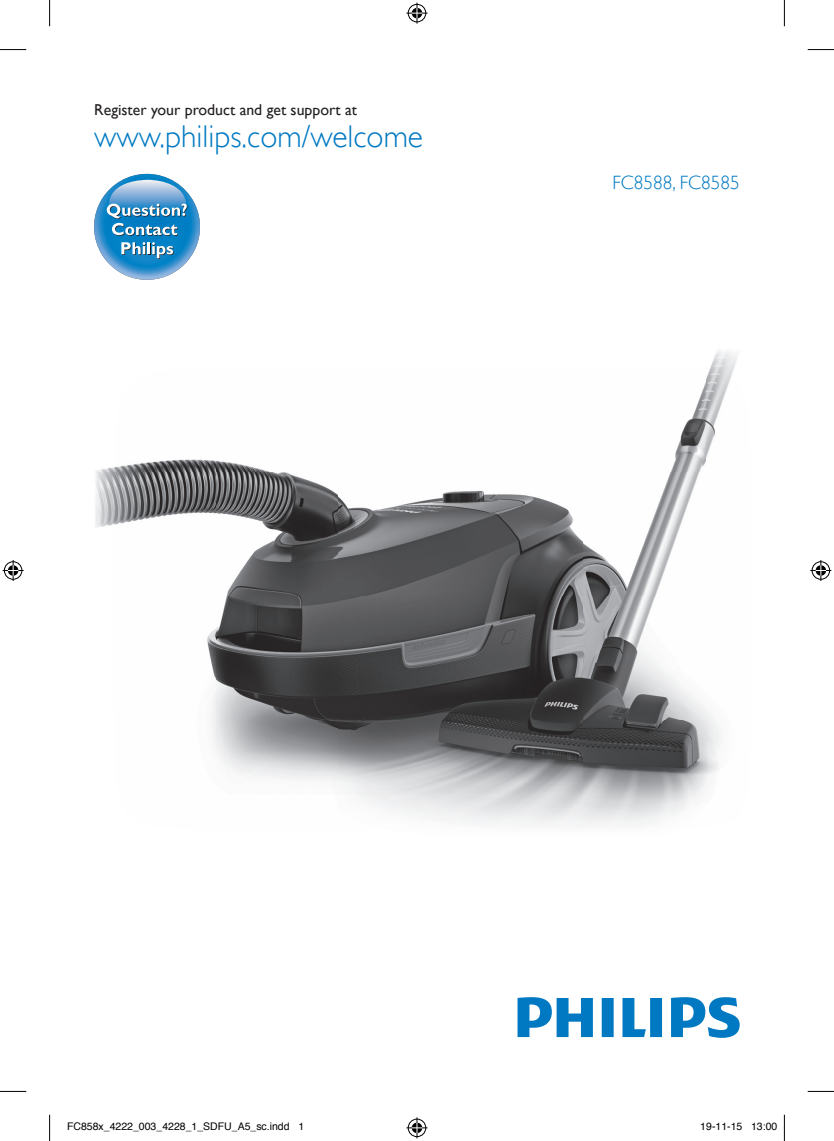
<style>
.page{position:relative;width:834px;height:1141px;background:#fff}
.page>*{position:absolute;margin:0;border:0;box-sizing:border-box;transform-origin:0 0}
.t1{font:31.5px "Gill Sans Alt One WGL Light";color:#0079c2}
.t2{font:19.25px "Gill Sans Alt One WGL Light";color:#0079c2}
.t3{font:15.75px "Gill Sans Alt One WGL";color:#231f20}
.t4{font:10.5px "Helvetica";color:#000}
</style>
<div class="page">
<svg style="left:517px;top:997px;width:222px;height:41px"></svg>
<img style="left:195px;top:204px;width:4px;height:45px">
<svg style="left:94px;top:174px;width:101px;height:106px"></svg>
<img style="left:95px;top:351px;width:643px;height:475px">
<svg style="left:0;top:49px;width:26px;height:1px"></svg>
<svg style="left:807px;top:49px;width:26px;height:1px"></svg>
<svg style="left:0;top:1091px;width:26px;height:1px"></svg>
<svg style="left:807px;top:1091px;width:26px;height:1px"></svg>
<svg style="left:49px;top:0;width:1px;height:26px"></svg>
<svg style="left:49px;top:1115px;width:1px;height:26px"></svg>
<svg style="left:783px;top:0;width:1px;height:26px"></svg>
<svg style="left:783px;top:1115px;width:1px;height:26px"></svg>
<svg style="left:406px;top:3px;width:21px;height:21px"></svg>
<svg style="left:406px;top:1117px;width:21px;height:21px"></svg>
<svg style="left:3px;top:560px;width:21px;height:21px"></svg>
<svg style="left:810px;top:560px;width:21px;height:21px"></svg>
<h3 class="t3" style="left:94px;top:99px;width:264px">Register your product and get support at</h3>
<h1 class="t1" style="left:94px;top:115px;width:330px">www.philips.com/welcome</h1>
<h2 class="t2" style="left:612px;top:169px;width:129px">FC8588, FC8585</h2>
<p class="t4" style="left:67px;top:1119px;width:238px">FC858x_4222_003_4228_1_SDFU_A5_sc.indd 1</p>
<p class="t4" style="left:700px;top:1119px;width:79px">19-11-15 13:00</p>
</div>
